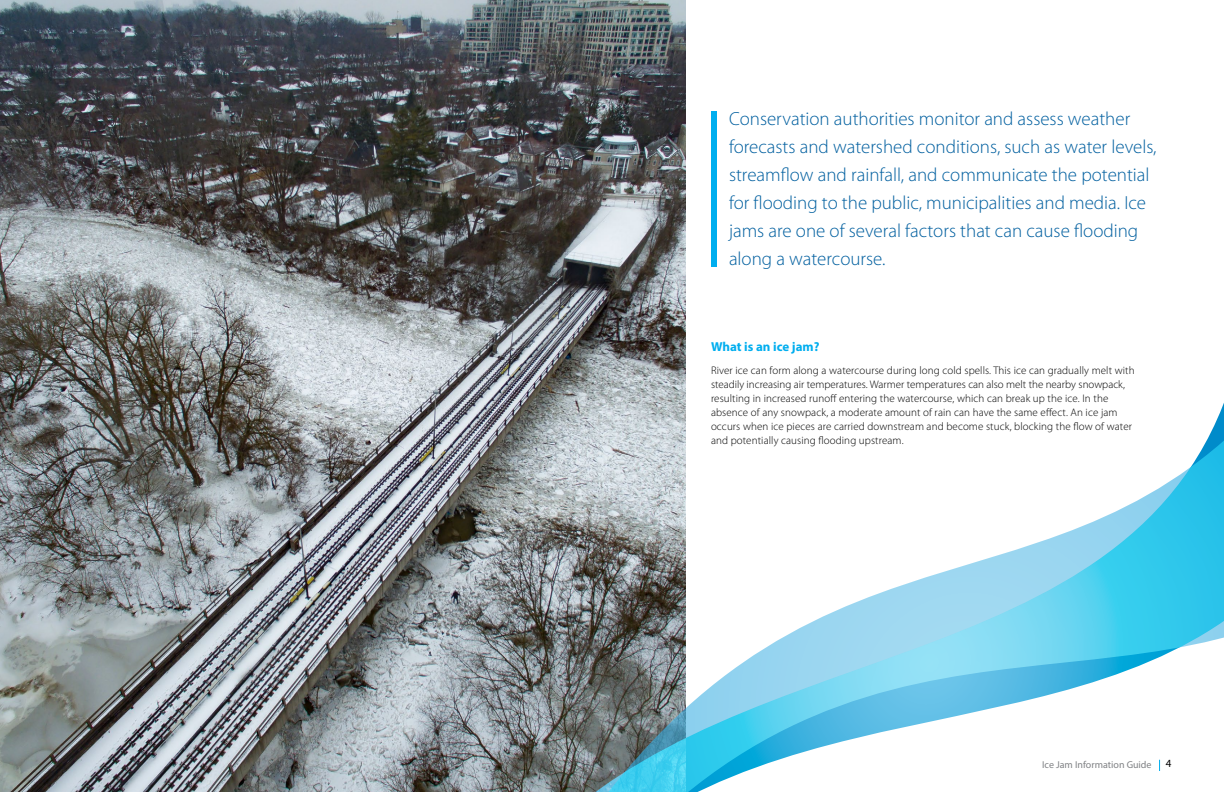
<style>
.page{position:relative;width:1224px;height:792px;background:#fff}
.page>*{position:absolute;margin:0;border:0;box-sizing:border-box;transform-origin:0 0}
.t1{font:300 19px/28px "Myriad Pro";color:#005f9f}
.t2{font:700 13px "Myriad Pro";color:#00aeef}
.t3{font:300 11px/14px "Myriad Pro";letter-spacing:.01em;color:#000}
.t4{font:11px "Myriad Pro";color:#000}
.t5{font:10px "Myriad Pro";color:#808285}
</style>
<div class="page">
<img style="left:0;top:0;width:685px;height:792px">
<svg style="left:589px;top:380px;width:635px;height:412px"></svg>
<div style="left:712px;top:112px;width:5px;height:155px;background:#00aeef"></div>
<p class="t1" style="left:729px;top:105px;width:429px">Conservation authorities monitor and assess weather forecasts and watershed conditions, such as water levels, streamflow and rainfall, and communicate the potential for flooding to the public, municipalities and media. Ice jams are one of several factors that can cause flooding along a watercourse.</p>
<p class="t2" style="left:711px;top:339px;width:110px">What is an ice jam?</p>
<p class="t3" style="left:711px;top:364px;width:425px">River ice can form along a watercourse during long cold spells. This ice can gradually melt with steadily increasing air temperatures. Warmer temperatures can also melt the nearby snowpack, resulting in increased runoff entering the watercourse, which can break up the ice. In the absence of any snowpack, a moderate amount of rain can have the same effect. An ice jam occurs when ice pieces are carried downstream and become stuck, blocking the flow of water and potentially causing flooding upstream.</p>
<p class="t5" style="left:1042px;top:758px;width:111px">Ice Jam Information Guide</p>
<p class="t4" style="left:1166px;top:757px;width:7px">4</p>
</div>
